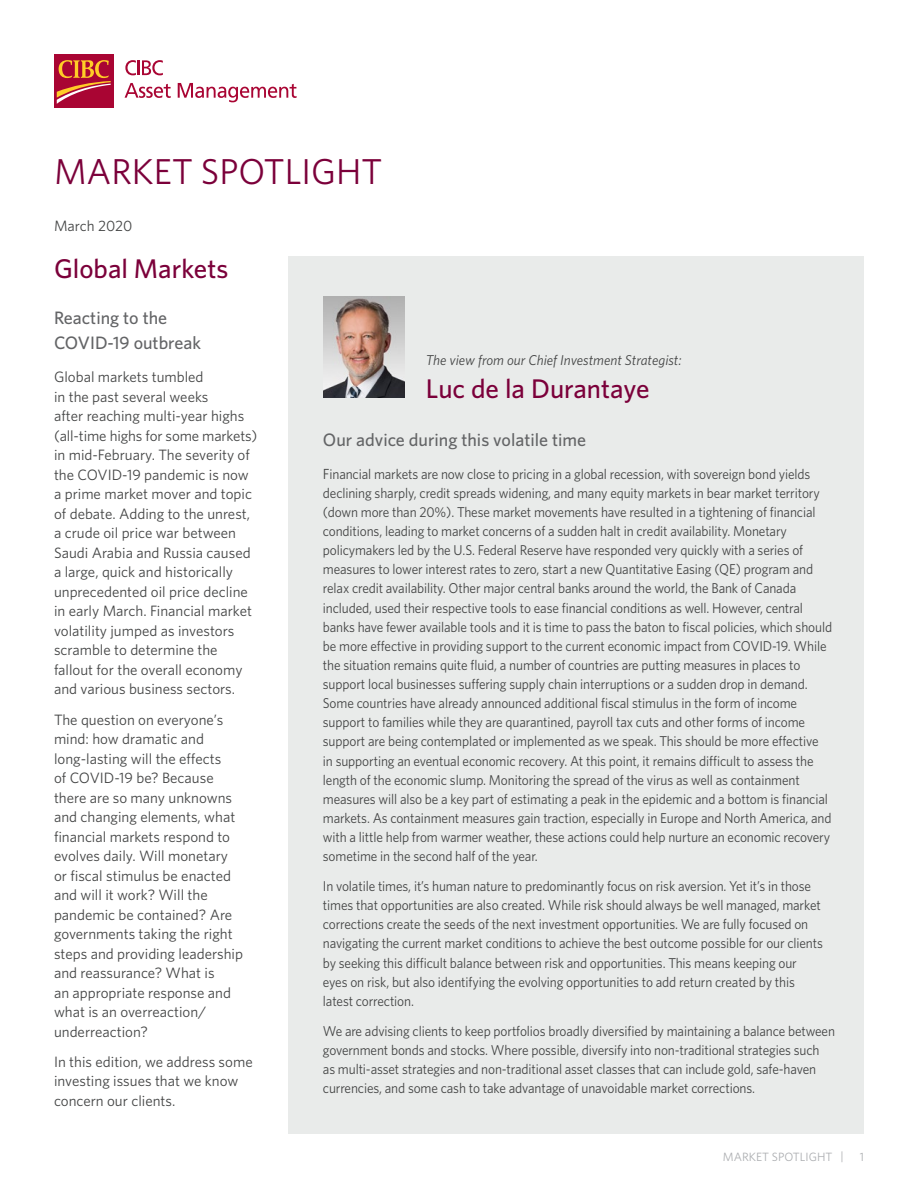
<style>
.page{position:relative;width:918px;height:1188px;background:#fff}
.page>*{position:absolute;margin:0;border:0;box-sizing:border-box;transform-origin:0 0}
.Header_H1{font:36px "Whitney";color:#7b003a}
.Subheader_H2{font:500 27px "Whitney";color:#7b003a}
.Subheader_H3{font:500 18px/25.5px "Whitney";color:#636466}
.Body_P{font:15px/19.5px "Whitney";color:#434444}
.Body_P-2{font:14.25px/19px "Whitney";letter-spacing:-.01em;color:#434444;scale:.94 1}
.SubHeader_H3{font:italic 14.25px "Whitney";color:#434444}
.t1{font:12px "Whitney";color:#acaeb1}
.s1{font-size:14.7px}
</style>
<div class="page">
<div style="left:288px;top:256px;width:576px;height:878px;background:#e9ebea"></div>
<div style="left:54px;top:54px;width:59px;height:54px;background:#a90533"></div>
<svg style="left:57px;top:60px;width:54px;height:44px"></svg>
<svg style="left:125px;top:60px;width:38px;height:15px"></svg>
<svg style="left:125px;top:83px;width:46px;height:15px"></svg>
<svg style="left:178px;top:83px;width:119px;height:19px"></svg>
<img style="left:323px;top:296px;width:81px;height:102px">
<h1 class="Header_H1" style="left:54px;top:148px;width:330px">MARKET SPOTLIGHT</h1>
<p class="Body_P" style="left:54px;top:215px;width:80px">March 2020</p>
<h2 class="Subheader_H2" style="left:54px;top:251px;width:176px">Global Markets</h2>
<h3 class="Subheader_H3" style="left:54px;top:305px;width:149px">Reacting to the<br>COVID-19 outbreak</h3>
<p class="Body_P" style="left:54px;top:367px;width:205px">Global markets tumbled<br>in the past several weeks<br>after reaching multi-year highs (all-time highs for some markets) in mid-February. The severity of the COVID-19 pandemic is now a prime market mover and topic of debate. Adding to the unrest, a crude oil price war between<br>Saudi Arabia and Russia caused a large, quick and historically unprecedented oil price decline in early March. Financial market volatility jumped as investors scramble to determine the fallout for the overall economy and various business sectors.</p>
<p class="Body_P" style="left:54px;top:709px;width:191px">The question on everyone’s mind: how dramatic and long-lasting will the effects<br>of COVID-19 be? Because there are so many unknowns and changing elements, what financial markets respond to evolves daily. Will monetary or fiscal stimulus be enacted and will it work? Will the pandemic be contained? Are governments taking the right steps and providing leadership and reassurance? What is<br>an appropriate response and what is an overreaction/ underreaction?</p>
<p class="Body_P" style="left:54px;top:1052px;width:200px">In this edition, we address some investing issues that we know concern our clients.</p>
<p class="SubHeader_H3" style="left:426px;top:350px;width:257px">The view from our Chief Investment Strategist:</p>
<h2 class="Subheader_H2" style="left:426px;top:370px;width:225px">Luc de la Durantaye</h2>
<h3 class="Subheader_H3" style="left:323px;top:426px;width:265px">Our advice during this volatile time</h3>
<p class="Body_P-2" style="left:323px;top:464px;width:543px"><span class="s1">F</span>inancial markets are now close to pricing in a global recession, with sovereign bond yields declining sharply, credit spreads widening, and many equity markets in bear market territory (down more than 20%). These market movements have resulted in a tightening of financial conditions, leading to market concerns of a sudden halt in credit availability. Monetary policymakers led by the U.S. Federal Reserve have responded very quickly with a series of measures to lower interest rates to zero, start a new Quantitative Easing (QE) program and relax credit availability. Other major central banks around the world, the Bank of Canada included, used their respective tools to ease financial conditions as well. However, central banks have fewer available tools and it is time to pass the baton to fiscal policies, which should be more effective in providing support to the current economic impact from COVID-19. While the situation remains quite fluid, a number of countries are putting measures in places to support local businesses suffering supply chain interruptions or a sudden drop in demand.<br>Some countries have already announced additional fiscal stimulus in the form of income support to families while they are quarantined, payroll tax cuts and other forms of income support are being contemplated or implemented as we speak. This should be more effective in supporting an eventual economic recovery. At this point, it remains difficult to assess the length of the economic slump. Monitoring the spread of the virus as well as containment measures will also be a key part of estimating a peak in the epidemic and a bottom is financial markets. As containment measures gain traction, especially in Europe and North America, and with a little help from warmer weather, these actions could help nurture an economic recovery sometime in the second half of the year.</p>
<p class="Body_P-2" style="left:323px;top:876px;width:534px">In volatile times, it’s human nature to predominantly focus on risk aversion. Yet it’s in those times that opportunities are also created. While risk should always be well managed, market corrections create the seeds of the next investment opportunities. We are fully focused on navigating the current market conditions to achieve the best outcome possible for our clients by seeking this difficult balance between risk and opportunities. This means keeping our eyes on risk, but also identifying the evolving opportunities to add return created by this latest correction.</p>
<p class="Body_P-2" style="left:323px;top:1021px;width:546px">We are advising clients to keep portfolios broadly diversified by maintaining a balance between government bonds and stocks. Where possible, diversify into non-traditional strategies such as multi-asset strategies and non-traditional asset classes that can include gold, safe-haven currencies, and some cash to take advantage of unavoidable market corrections.</p>
<p class="t1" style="left:723px;top:1149px;width:122px">MARKET SPOTLIGHT |</p>
<p class="t1" style="left:860px;top:1149px;width:6px">1</p>
</div>
